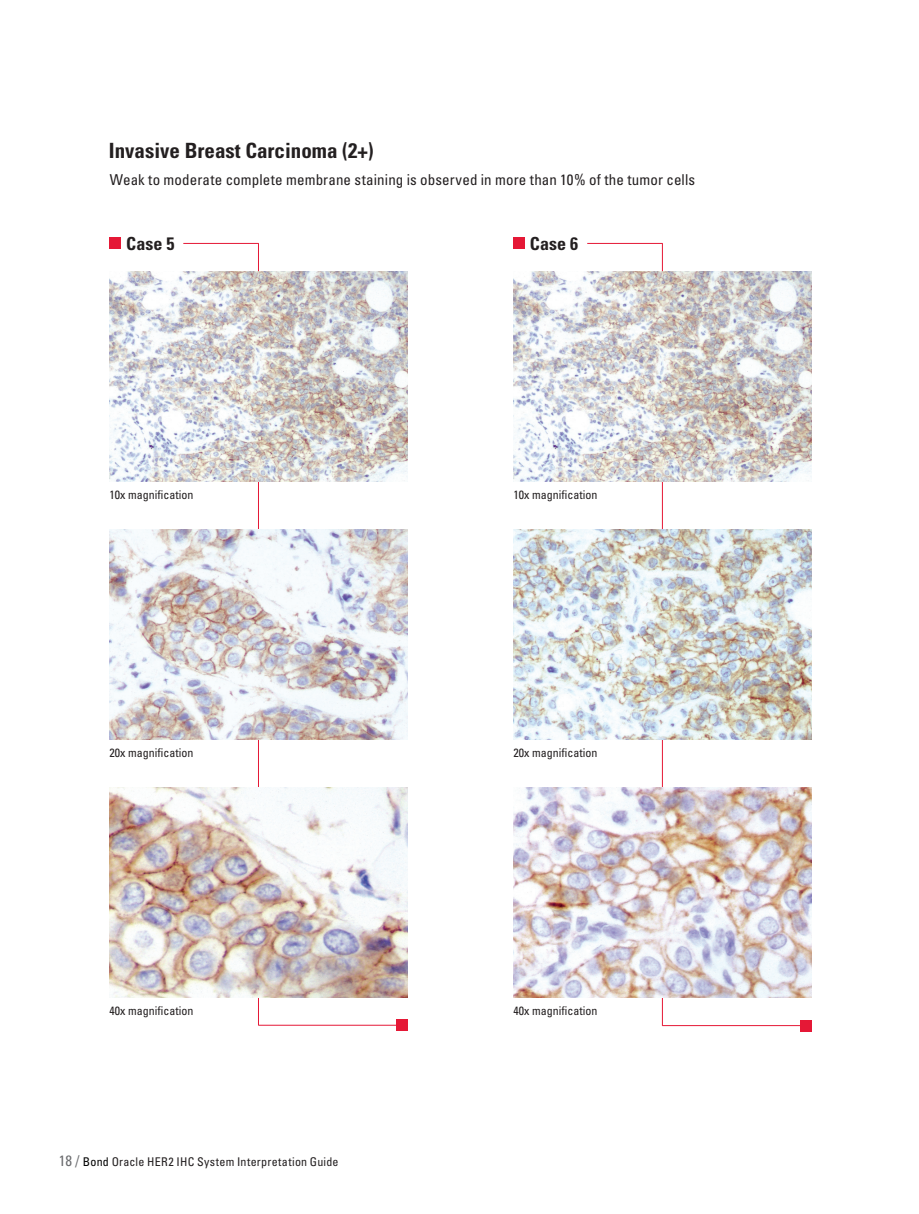
<style>
.page{position:relative;width:919px;height:1214px;background:#fff}
.page>*{position:absolute;margin:0;border:0;box-sizing:border-box;transform-origin:0 0}
.t1{font:700 condensed 21px "Univers";color:#231f20}
.t2{font:700 condensed 18px "Univers";letter-spacing:.005em;color:#231f20}
.t3{font:condensed 15px "Univers LT Std";letter-spacing:.01em;color:#231f20}
.t4{font:condensed 12px "Univers LT Std";color:#231f20}
.t5{font:condensed 12px "Univers LT Std";letter-spacing:.025em;color:#231f20}
.s1{font-size:15px;color:#6c6d70}
.s2{color:#000}
</style>
<div class="page">
<hr style="left:662px;top:243px;width:1px;height:782px;background:#e51836">
<hr style="left:662px;top:1025px;width:143px;height:1px;background:#e51836">
<hr style="left:587px;top:243px;width:75px;height:1px;background:#e51836">
<div style="left:513px;top:237px;width:12px;height:12px;background:#e51836"></div>
<div style="left:799px;top:1019px;width:12px;height:12px;background:#e51836"></div>
<div style="left:110px;top:237px;width:11px;height:12px;background:#e51836"></div>
<hr style="left:258px;top:243px;width:1px;height:782px;background:#e51836">
<hr style="left:258px;top:1025px;width:144px;height:1px;background:#e51836">
<hr style="left:183px;top:243px;width:75px;height:1px;background:#e51836">
<div style="left:396px;top:1019px;width:11px;height:11px;background:#e51836"></div>
<img style="left:110px;top:271px;width:297px;height:210px">
<img style="left:110px;top:529px;width:297px;height:210px">
<img style="left:110px;top:787px;width:297px;height:210px">
<img style="left:513px;top:271px;width:298px;height:210px">
<img style="left:513px;top:529px;width:298px;height:210px">
<img style="left:513px;top:787px;width:298px;height:210px">
<h1 class="t1" style="left:109px;top:138px;width:266px">Invasive Breast Carcinoma (2+)</h1>
<p class="t3" style="left:110px;top:170px;width:586px">Weak to moderate complete membrane staining is observed in more than 10% of the tumor cells</p>
<h2 class="t2" style="left:126px;top:232px;width:50px">Case 5</h2>
<h2 class="t2" style="left:529px;top:232px;width:50px">Case 6</h2>
<p class="t4" style="left:110px;top:487px;width:85px">10x magnification</p>
<p class="t4" style="left:513px;top:487px;width:85px">10x magnification</p>
<p class="t4" style="left:110px;top:745px;width:85px">20x magnification</p>
<p class="t4" style="left:513px;top:745px;width:85px">20x magnification</p>
<p class="t4" style="left:110px;top:1002px;width:85px">40x magnification</p>
<p class="t4" style="left:513px;top:1002px;width:85px">40x magnification</p>
<p class="t5" style="left:59px;top:1153px;width:281px"><span class="s1">18 /</span> <span class="s2">Bond</span> Oracle HER2 IHC System Interpretation Guide</p>
</div>
